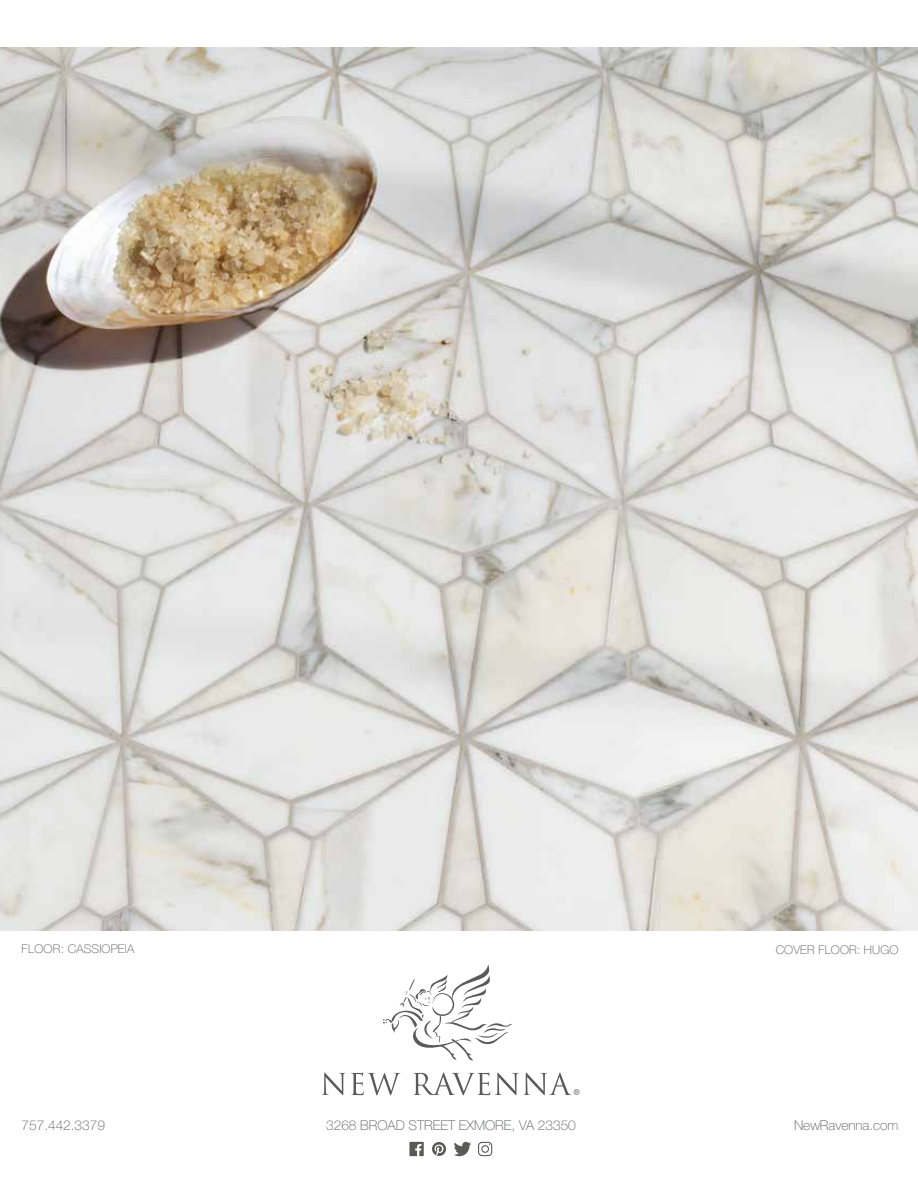
<style>
.page{position:relative;width:918px;height:1188px;background:#fff}
.page>*{position:absolute;margin:0;border:0;box-sizing:border-box;transform-origin:0 0}
.t1{font:32.25px "Trajan Pro";color:#000}
.t2{font:100 13.5px "Helvetica Neue LT Std";color:#58595b}
.t3{font:100 12px "Helvetica Neue LT Std";letter-spacing:.01em;color:#58595b}
</style>
<div class="page">
<svg style="left:409px;top:1141px;width:84px;height:15px"></svg>
<svg style="left:383px;top:964px;width:129px;height:97px"></svg>
<svg style="left:322px;top:1072px;width:23px;height:23px"></svg>
<svg style="left:351px;top:1073px;width:49px;height:22px"></svg>
<svg style="left:413px;top:1072px;width:158px;height:23px"></svg>
<img style="left:0;top:47px;width:918px;height:884px">
<p class="t3" style="left:22px;top:942px;width:114px">FLOOR: CASSIOPEIA</p>
<p class="t3" style="left:776px;top:942px;width:124px">COVER FLOOR: HUGO</p>
<h1 class="t1" style="left:573px;top:1082px;width:8px">®</h1>
<p class="t2" style="left:22px;top:1117px;width:85px">757.442.3379</p>
<p class="t2" style="left:326px;top:1117px;width:251px">3268 BROAD STREET EXMORE, VA 23350</p>
<p class="t2" style="left:794px;top:1117px;width:106px">NewRavenna.com</p>
</div>
